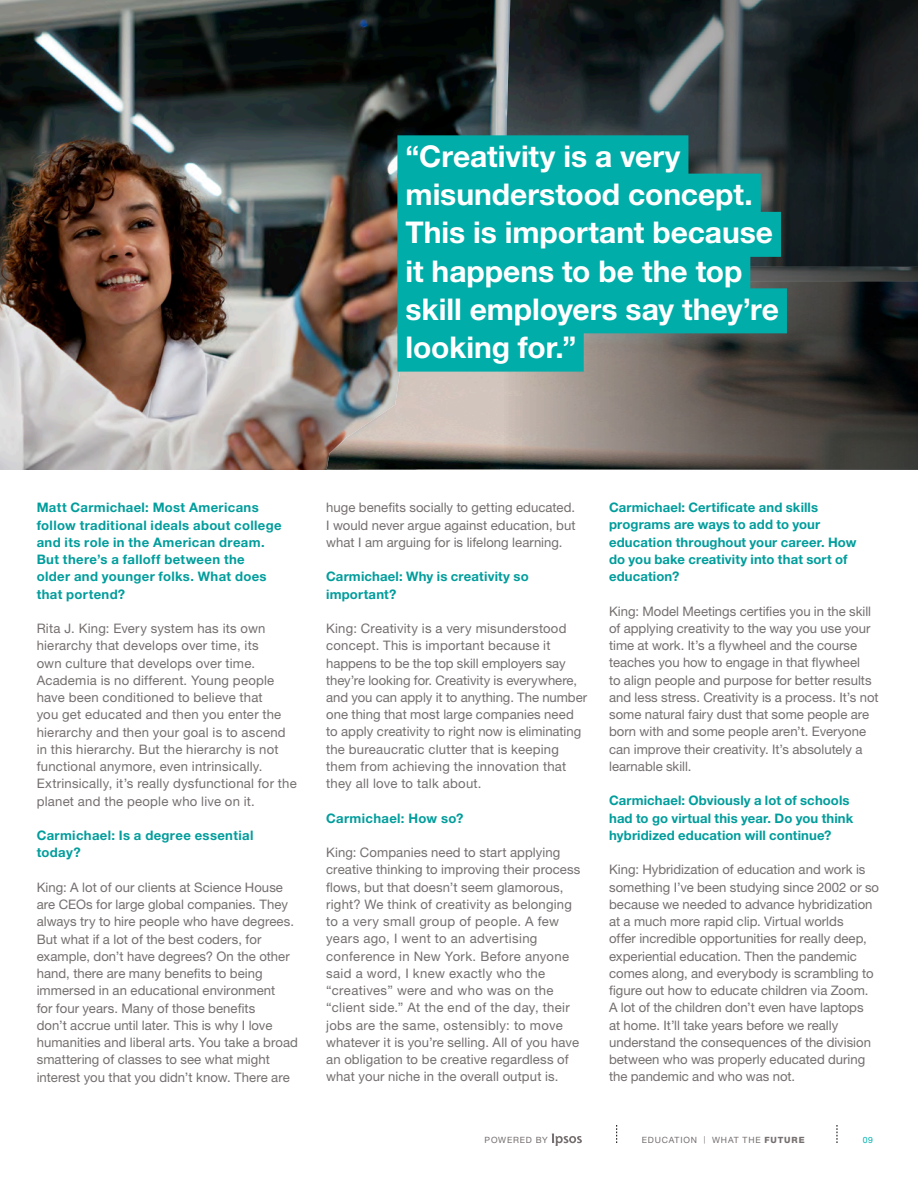
<style>
.page{position:relative;width:918px;height:1188px;background:#fff}
.page>*{position:absolute;margin:0;border:0;box-sizing:border-box;transform-origin:0 0}
.H4__Left{font:700 30px/38.2px "Helvetica Neue LT Std";letter-spacing:-.005em;color:#fff}
.BC__Left{font:13.2px/17.2px "Helvetica Neue LT Std";letter-spacing:.005em;color:#756f6f}
.BC__Left-2{font:700 13.2px/17.2px "Helvetica Neue LT Std";letter-spacing:.015em;color:#009d9c}
.t1{font:8.7px "Helvetica Neue LT Std";letter-spacing:.095em;color:#756f6f}
.CN__Right{font:8.7px "Helvetica Neue LT Std";color:#00b2b2}
.s1{font-size:7.5px}
.s2{font-weight:800}
</style>
<div class="page">
<img style="left:0;top:0;width:407px;height:469px">
<img style="left:407px;top:0;width:72px;height:135px">
<img style="left:327px;top:282px;width:152px;height:187px">
<svg style="left:479px;top:0;width:439px;height:469px;background:#3d3f3f"></svg>
<div style="left:397px;top:135px;width:291px;height:45px;background:#00ada8"></div>
<div style="left:397px;top:174px;width:364px;height:45px;background:#00ada8"></div>
<div style="left:397px;top:212px;width:384px;height:45px;background:#00ada8"></div>
<div style="left:397px;top:250px;width:353px;height:45px;background:#00ada8"></div>
<div style="left:397px;top:288px;width:390px;height:45px;background:#00ada8"></div>
<div style="left:397px;top:327px;width:187px;height:45px;background:#00ada8"></div>
<svg style="left:837px;top:1125px;width:1px;height:18px"></svg>
<svg style="left:616px;top:1125px;width:1px;height:18px"></svg>
<svg style="left:552px;top:1134px;width:30px;height:12px"></svg>
<p class="H4__Left" style="left:406px;top:136px;width:375px">“Creativity is a very misunderstood concept.<br>This is important because it happens to be the top skill employers say they’re looking for.”</p>
<p class="BC__Left-2" style="left:37px;top:499px;width:246px">Matt Carmichael: Most Americans follow traditional ideals about college and its role in the American dream.<br>But there’s a falloff between the<br>older and younger folks. What does that portend?</p>
<p class="BC__Left" style="left:37px;top:620px;width:262px">Rita J. King: Every system has its own hierarchy that develops over time, its<br>own culture that develops over time.<br>Academia is no different. Young people have been conditioned to believe that<br>you get educated and then you enter the hierarchy and then your goal is to ascend in this hierarchy. But the hierarchy is not functional anymore, even intrinsically.<br>Extrinsically, it’s really dysfunctional for the planet and the people who live on it.</p>
<p class="BC__Left-2" style="left:37px;top:826px;width:218px">Carmichael: Is a degree essential today?</p>
<p class="BC__Left" style="left:37px;top:878px;width:263px">King: A lot of our clients at Science House are CEOs for large global companies. They always try to hire people who have degrees.<br>But what if a lot of the best coders, for example, don’t have degrees? On the other hand, there are many benefits to being immersed in an educational environment<br>for four years. Many of those benefits<br>don’t accrue until later. This is why I love humanities and liberal arts. You take a broad smattering of classes to see what might interest you that you didn’t know. There are</p>
<p class="BC__Left" style="left:326px;top:499px;width:251px;text-align:justify">huge benefits socially to getting educated.<br>I would never argue against education, but what I am arguing for is lifelong learning.</p>
<p class="BC__Left-2" style="left:326px;top:568px;width:204px">Carmichael: Why is creativity so important?</p>
<p class="BC__Left" style="left:326px;top:620px;width:263px">King: Creativity is a very misunderstood concept. This is important because it happens to be the top skill employers say they’re looking for. Creativity is everywhere, and you can apply it to anything. The number one thing that most large companies need to apply creativity to right now is eliminating the bureaucratic clutter that is keeping them from achieving the innovation that they all love to talk about.</p>
<p class="BC__Left-2" style="left:326px;top:809px;width:139px">Carmichael: How so?</p>
<p class="BC__Left" style="left:326px;top:844px;width:256px">King: Companies need to start applying creative thinking to improving their process flows, but that doesn’t seem glamorous, right? We think of creativity as belonging to a very small group of people. A few years ago, I went to an advertising conference in New York. Before anyone said a word, I knew exactly who the “creatives” were and who was on the “client side.” At the end of the day, their jobs are the same, ostensibly: to move whatever it is you’re selling. All of you have an obligation to be creative regardless of what your niche in the overall output is.</p>
<p class="BC__Left-2" style="left:609px;top:499px;width:249px">Carmichael: Certificate and skills programs are ways to add to your education throughout your career. How do you bake creativity into that sort of education?</p>
<p class="BC__Left" style="left:609px;top:602px;width:271px">King: Model Meetings certifies you in the skill of applying creativity to the way you use your time at work. It’s a flywheel and the course teaches you how to engage in that flywheel<br>to align people and purpose for better results and less stress. Creativity is a process. It’s not some natural fairy dust that some people are born with and some people aren’t. Everyone can improve their creativity. It’s absolutely a learnable skill.</p>
<p class="BC__Left-2" style="left:609px;top:792px;width:246px">Carmichael: Obviously a lot of schools had to go virtual this year. Do you think hybridized education will continue?</p>
<p class="BC__Left" style="left:609px;top:861px;width:272px">King: Hybridization of education and work is something I’ve been studying since 2002 or so because we needed to advance hybridization at a much more rapid clip. Virtual worlds<br>offer incredible opportunities for really deep, experiential education. Then the pandemic comes along, and everybody is scrambling to figure out how to educate children via Zoom.<br>A lot of the children don’t even have laptops<br>at home. It’ll take years before we really understand the consequences of the division between who was properly educated during the pandemic and who was not.</p>
<p class="t1" style="left:485px;top:1135px;width:65px">POWERED BY</p>
<p class="t1" style="left:642px;top:1135px;width:164px">EDUCATION <span class="s1">|</span> WHAT THE <span class="s2">FUTURE</span></p>
<p class="CN__Right" style="left:863px;top:1135px;width:12px">09</p>
</div>
